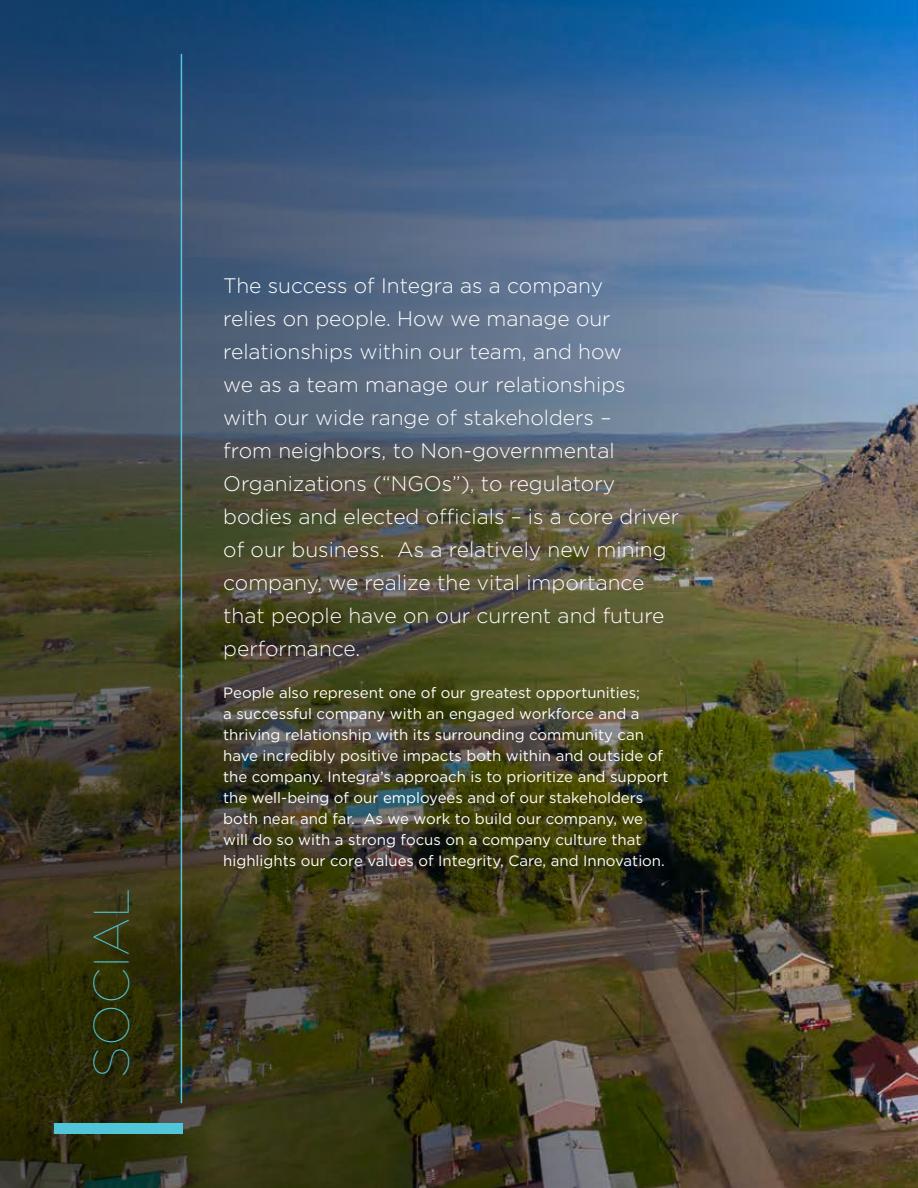
<style>
.page{position:relative;width:918px;height:1188px;background:#fff}
.page>*{position:absolute;margin:0;border:0;box-sizing:border-box;transform-origin:0 0}
.t1{font:100 49.8px "Gotham HTF";color:#51c6db}
.t2{font:300 21px/33px "Gotham HTF";color:#fff}
.t3{font:15px/21px "Gotham HTF";color:#fff}
</style>
<div class="page">
<img style="left:0;top:0;width:918px;height:1188px">
<hr style="left:181px;top:54px;width:1px;height:1049px;background:#51c6db">
<div style="left:54px;top:1124px;width:128px;height:10px;background:#51c6db"></div>
<h1 class="t1" style="left:85px;top:1078px;width:191px;rotate:-90deg">SOCIAL</h1>
<p class="t2" style="left:223px;top:269px;width:458px">The success of Integra as a company<br>relies on people. How we manage our relationships within our team, and how<br>we as a team manage our relationships<br>with our wide range of stakeholders –<br>from neighbors, to Non-governmental Organizations (“NGOs”), to regulatory bodies and elected officials – is a core driver of our business. As a relatively new mining company, we realize the vital importance that people have on our current and future performance.</p>
<p class="t3" style="left:223px;top:682px;width:447px">People also represent one of our greatest opportunities;<br>a successful company with an engaged workforce and a thriving relationship with its surrounding community can have incredibly positive impacts both within and outside of the company. Integra’s approach is to prioritize and support the well-being of our employees and of our stakeholders both near and far. As we work to build our company, we will do so with a strong focus on a company culture that highlights our core values of Integrity, Care, and Innovation.</p>
</div>
